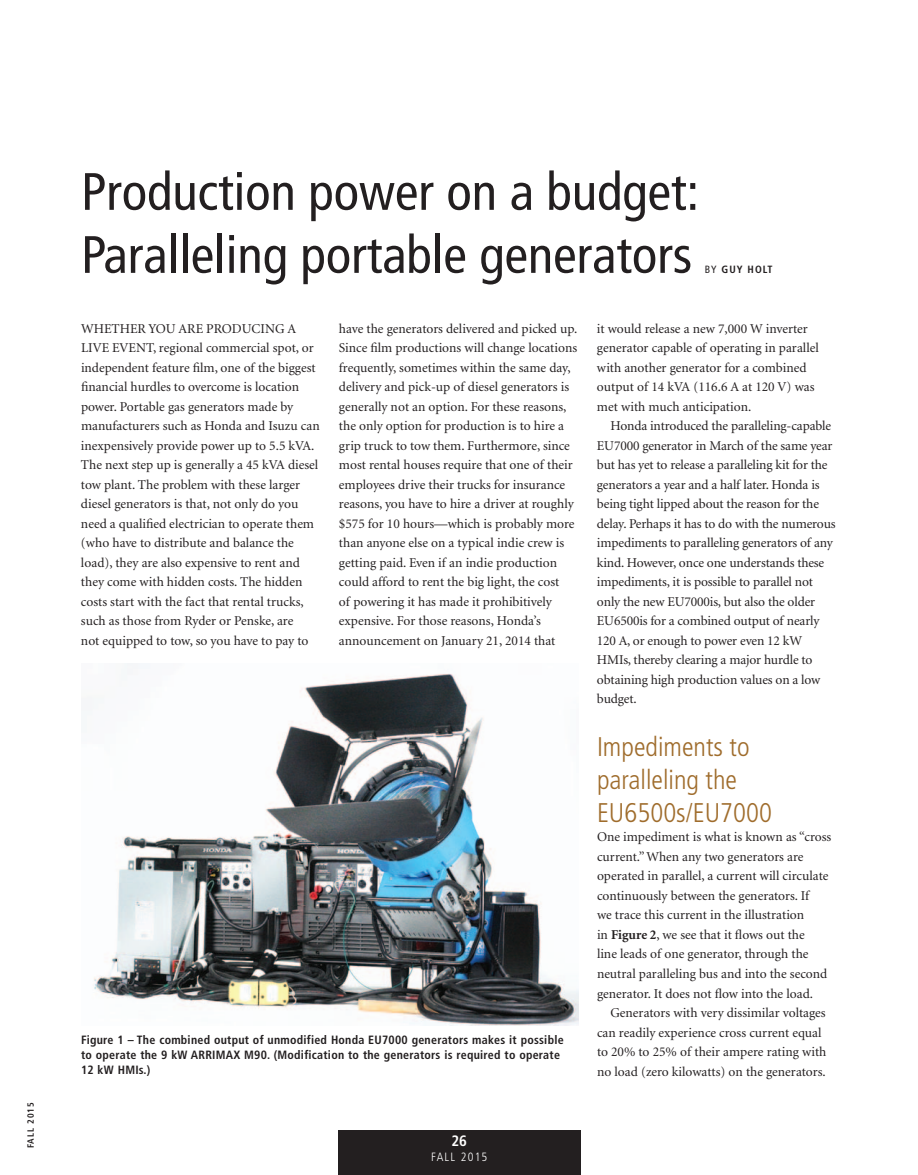
<style>
.page{position:relative;width:918px;height:1175px;background:#fff}
.page>*{position:absolute;margin:0;border:0;box-sizing:border-box;transform-origin:0 0}
.t1{font:condensed 52.5px/63px "Frutiger";color:#231f20}
.t2{font:300 condensed 27px/33px "Frutiger";color:#9f6c2c}
.t3{font:700 condensed 15px "Frutiger";color:#fff}
.t4{font:13.5px/19.5px "Minion";color:#231f20}
.t5{font:700 condensed 12px/15px "Frutiger";letter-spacing:.02em;color:#231f20}
.t6{font:300 condensed 12px "Frutiger";letter-spacing:.1em;color:#fff}
.t7{font:700 condensed 10.5px "Frutiger";letter-spacing:.1em;color:#231f20}
.t8{font:700 condensed 9px "Frutiger";letter-spacing:.1em;color:#231f20}
.s1{font-weight:400}
.s2{font-weight:700}
</style>
<div class="page">
<div style="left:338px;top:1129px;width:243px;height:45px;background:#231f20"></div>
<img style="left:94px;top:663px;width:485px;height:362px">
<p class="t8" style="left:25px;top:1148px;width:47px;rotate:-90deg">FALL 2015</p>
<h1 class="t1" style="left:81px;top:160px;width:620px">Production power on a budget:<br>Paralleling portable generators</h1>
<p class="t7" style="left:705px;top:263px;width:69px"><span class="s1">BY</span> GUY HOLT</p>
<p class="t4" style="left:81px;top:319px;width:240px">WHETHER YOU ARE PRODUCING A LIVE EVENT, regional commercial spot, or independent feature film, one of the biggest financial hurdles to overcome is location power. Portable gas generators made by manufacturers such as Honda and Isuzu can inexpensively provide power up to 5.5 kVA.<br>The next step up is generally a 45 kVA diesel tow plant. The problem with these larger diesel generators is that, not only do you need a qualified electrician to operate them (who have to distribute and balance the load), they are also expensive to rent and they come with hidden costs. The hidden costs start with the fact that rental trucks, such as those from Ryder or Penske, are<br>not equipped to tow, so you have to pay to</p>
<p class="t4" style="left:339px;top:319px;width:240px">have the generators delivered and picked up.<br>Since film productions will change locations frequently, sometimes within the same day, delivery and pick-up of diesel generators is generally not an option. For these reasons, the only option for production is to hire a grip truck to tow them. Furthermore, since most rental houses require that one of their employees drive their trucks for insurance reasons, you have to hire a driver at roughly $575 for 10 hours—which is probably more than anyone else on a typical indie crew is getting paid. Even if an indie production could afford to rent the big light, the cost<br>of powering it has made it prohibitively expensive. For those reasons, Honda’s announcement on January 21, 2014 that</p>
<p class="t4" style="left:597px;top:319px;width:223px">it would release a new 7,000 W inverter generator capable of operating in parallel with another generator for a combined output of 14 kVA (116.6 A at 120 V) was met with much anticipation.</p>
<p class="t4" style="left:597px;top:416px;width:240px;text-indent:14px">Honda introduced the paralleling-capable EU7000 generator in March of the same year but has yet to release a paralleling kit for the generators a year and a half later. Honda is being tight lipped about the reason for the delay. Perhaps it has to do with the numerous impediments to paralleling generators of any kind. However, once one understands these impediments, it is possible to parallel not only the new EU7000is, but also the older EU6500is for a combined output of nearly 120 A, or enough to power even 12 kW HMIs, thereby clearing a major hurdle to obtaining high production values on a low budget.</p>
<h2 class="t2" style="left:597px;top:730px;width:177px">Impediments to paralleling the<br>EU6500s/EU7000</h2>
<p class="t4" style="left:597px;top:828px;width:236px">One impediment is what is known as “cross current.” When any two generators are operated in parallel, a current will circulate continuously between the generators. If<br>we trace this current in the illustration<br>in <span class="s2">Figure 2</span>, we see that it flows out the<br>line leads of one generator, through the neutral paralleling bus and into the second generator. It does not flow into the load.</p>
<p class="t4" style="left:597px;top:1003px;width:231px;text-indent:14px">Generators with very dissimilar voltages can readily experience cross current equal to 20% to 25% of their ampere rating with no load (zero kilowatts) on the generators.</p>
<p class="t5" style="left:81px;top:1032px;width:484px">Figure 1 – The combined output of unmodified Honda EU7000 generators makes it possible to operate the 9 kW ARRIMAX M90. (Modification to the generators is required to operate<br>12 kW HMIs.)</p>
<p class="t3" style="left:452px;top:1132px;width:17px">26</p>
<p class="t6" style="left:431px;top:1150px;width:58px">FALL 2015</p>
</div>
